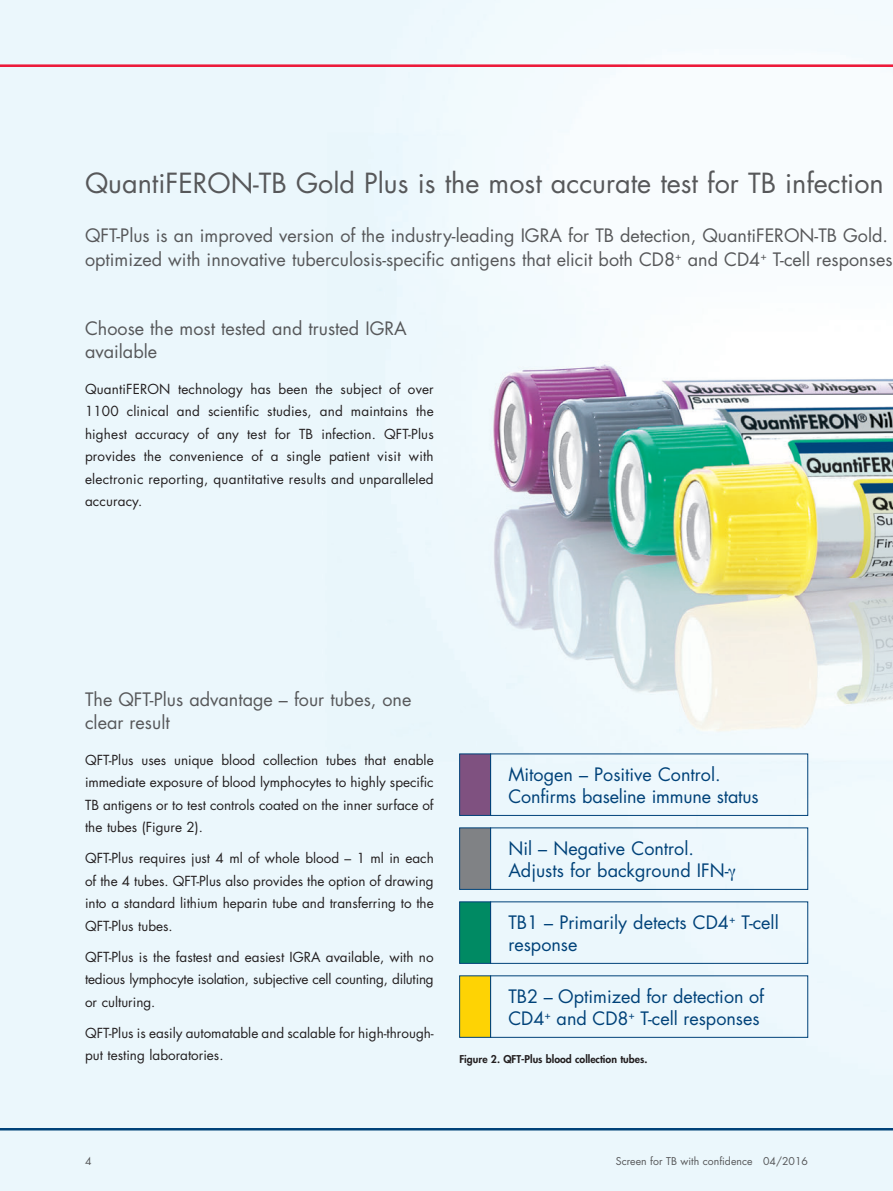
<style>
.page{position:relative;width:893px;height:1191px;background:#fff}
.page>*{position:absolute;margin:0;border:0;box-sizing:border-box;transform-origin:0 0}
.t1{font:27px "Futura Std";color:#57585a}
.t2{font:18px/22.5px "Futura Std";color:#57585a}
.t3{font:18px/21.6px "Futura Std";color:#004279}
.t4{font:13.5px/22.5px "Futura Std";color:#231f20;text-align:justify}
.t5{font:800 10.5px "Futura Std";color:#231f20}
.t6{font:10.5px "Futura Std";color:#57585a}
</style>
<div class="page">
<img style="left:0;top:0;width:893px;height:1191px">
<hr style="left:0;top:65px;width:893px;height:2px;background:#ed1a3a">
<hr style="left:0;top:1128px;width:893px;height:2px;background:#004279">
<div style="left:459px;top:827px;width:32px;height:62px;background:#808285;border:1px solid #004279"></div>
<div style="left:459px;top:753px;width:32px;height:62px;background:#7f5180;border:1px solid #004279"></div>
<div style="left:459px;top:975px;width:32px;height:62px;background:#fed304;border:1px solid #004279"></div>
<div style="left:459px;top:901px;width:32px;height:62px;background:#008a63;border:1px solid #004279"></div>
<svg style="left:729px;top:868px;width:6px;height:12px"></svg>
<h1 class="t1" style="left:85px;top:165px;width:800px">QuantiFERON-TB Gold Plus is the most accurate test for TB infection</h1>
<h2 class="t2" style="left:85px;top:224px;width:809px;line-height:24px">QFT-Plus is an improved version of the industry-leading IGRA for TB detection, QuantiFERON-TB Gold. optimized with innovative tuberculosis-specific antigens that elicit both CD8<sup>+</sup> and CD4<sup>+</sup> T-cell responses</h2>
<h2 class="t2" style="left:85px;top:317px;width:323px">Choose the most tested and trusted IGRA available</h2>
<p class="t4" style="left:85px;top:377px;width:350px">QuantiFERON technology has been the subject of over 1100 clinical and scientific studies, and maintains the highest accuracy of any test for TB infection. QFT-Plus provides the convenience of a single patient visit with electronic reporting, quantitative results and unparalleled accuracy.</p>
<h2 class="t2" style="left:85px;top:688px;width:328px">The QFT-Plus advantage – four tubes, one clear result</h2>
<p class="t4" style="left:85px;top:748px;width:350px">QFT-Plus uses unique blood collection tubes that enable immediate exposure of blood lymphocytes to highly specific TB antigens or to test controls coated on the inner surface of the tubes (Figure 2).</p>
<p class="t4" style="left:85px;top:847px;width:350px">QFT-Plus requires just 4 ml of whole blood – 1 ml in each of the 4 tubes. QFT-Plus also provides the option of drawing into a standard lithium heparin tube and transferring to the QFT-Plus tubes.</p>
<p class="t4" style="left:85px;top:945px;width:350px">QFT-Plus is the fastest and easiest IGRA available, with no tedious lymphocyte isolation, subjective cell counting, diluting or culturing.</p>
<p class="t4" style="left:85px;top:1021px;width:350px">QFT-Plus is easily automatable and scalable for high-through&shy;put testing laboratories.</p>
<h2 class="t3" style="left:508px;top:764px;width:252px">Mitogen – Positive Control.<br>Confirms baseline immune status</h2>
<h2 class="t3" style="left:508px;top:838px;width:222px">Nil – Negative Control.<br>Adjusts for background IFN-</h2>
<h2 class="t3" style="left:508px;top:912px;width:272px">TB1 – Primarily detects CD4<sup>+</sup> T-cell response</h2>
<h2 class="t3" style="left:508px;top:986px;width:257px">TB2 – Optimized for detection of<br>CD4<sup>+</sup> and CD8<sup>+</sup> T-cell responses</h2>
<p class="t5" style="left:459px;top:1053px;width:189px">Figure 2. QFT-Plus blood collection tubes.</p>
<p class="t6" style="left:85px;top:1154px;width:8px">4</p>
<p class="t6" style="left:616px;top:1154px;width:194px">Screen for TB with confidence 04/2016</p>
</div>
